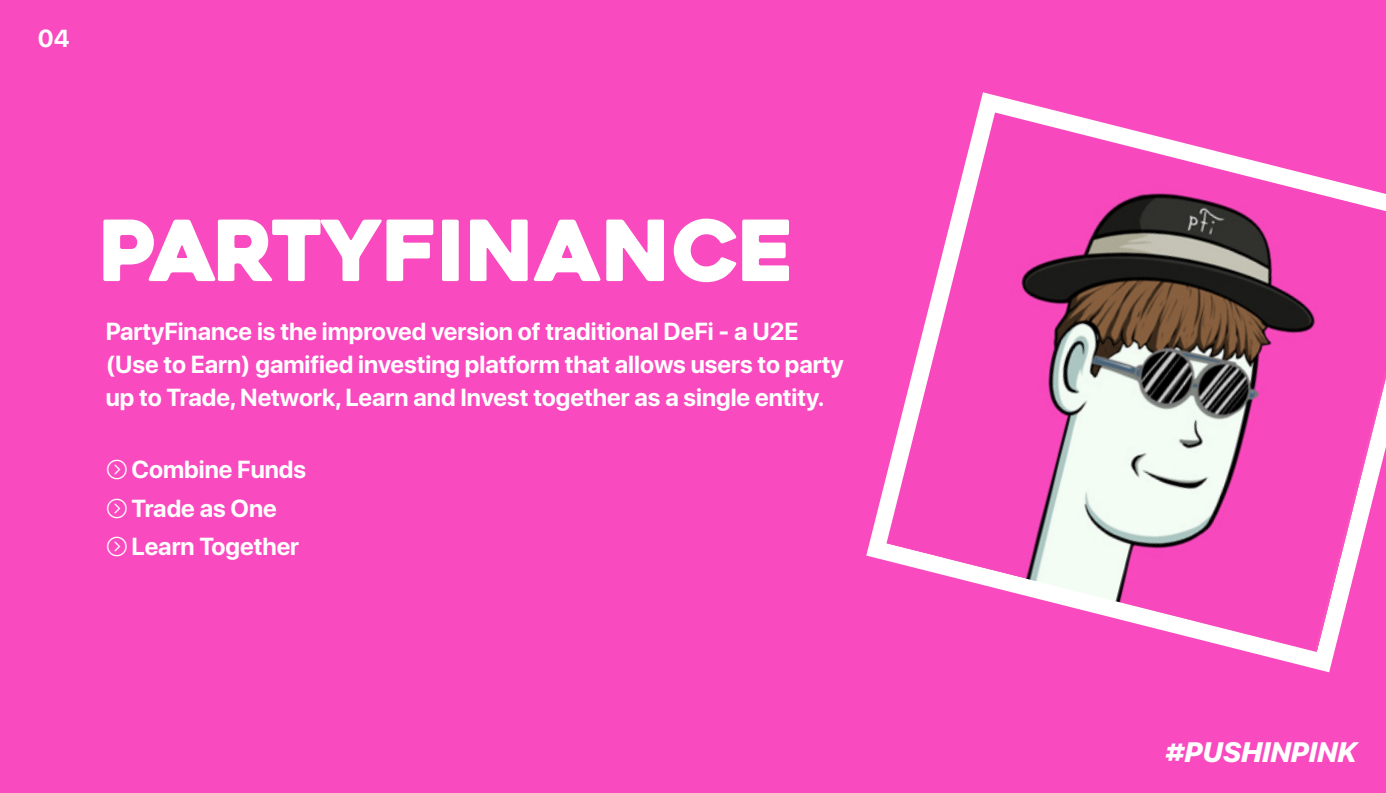
<style>
.page{position:relative;width:1386px;height:793px;background:#fff}
.page>*{position:absolute;margin:0;border:0;box-sizing:border-box;transform-origin:0 0}
.t1{font:84px "Heavitas";color:#fff}
.t2{font:italic 800 28px "SF Pro Display";color:#fff}
.t3{font:700 24.5px/33.2px "SF Pro Display";color:#fff}
</style>
<div class="page">
<div style="left:0;top:0;width:1386px;height:792px;background:#f94abf"></div>
<svg style="left:866px;top:92px;width:469px;height:580px"></svg>
<img style="left:886px;top:112px;width:500px;height:540px">
<p class="t3" style="left:38px;top:22px;width:33px">04</p>
<h1 class="t1" style="left:99px;top:199px;width:698px">PARTYFINANCE</h1>
<p class="t3" style="left:106px;top:314px;width:740px">PartyFinance is the improved version of traditional DeFi - a U2E (Use to Earn) gamified investing platform that allows users to party up to Trade, Network, Learn and Invest together as a single entity.</p>
<p class="t3" style="left:132px;top:450px;width:176px;line-height:38.5px">Combine Funds<br>Trade as One<br>Learn Together</p>
<p class="t2" style="left:1165px;top:732px;width:193px">#PUSHINPINK</p>
</div>
